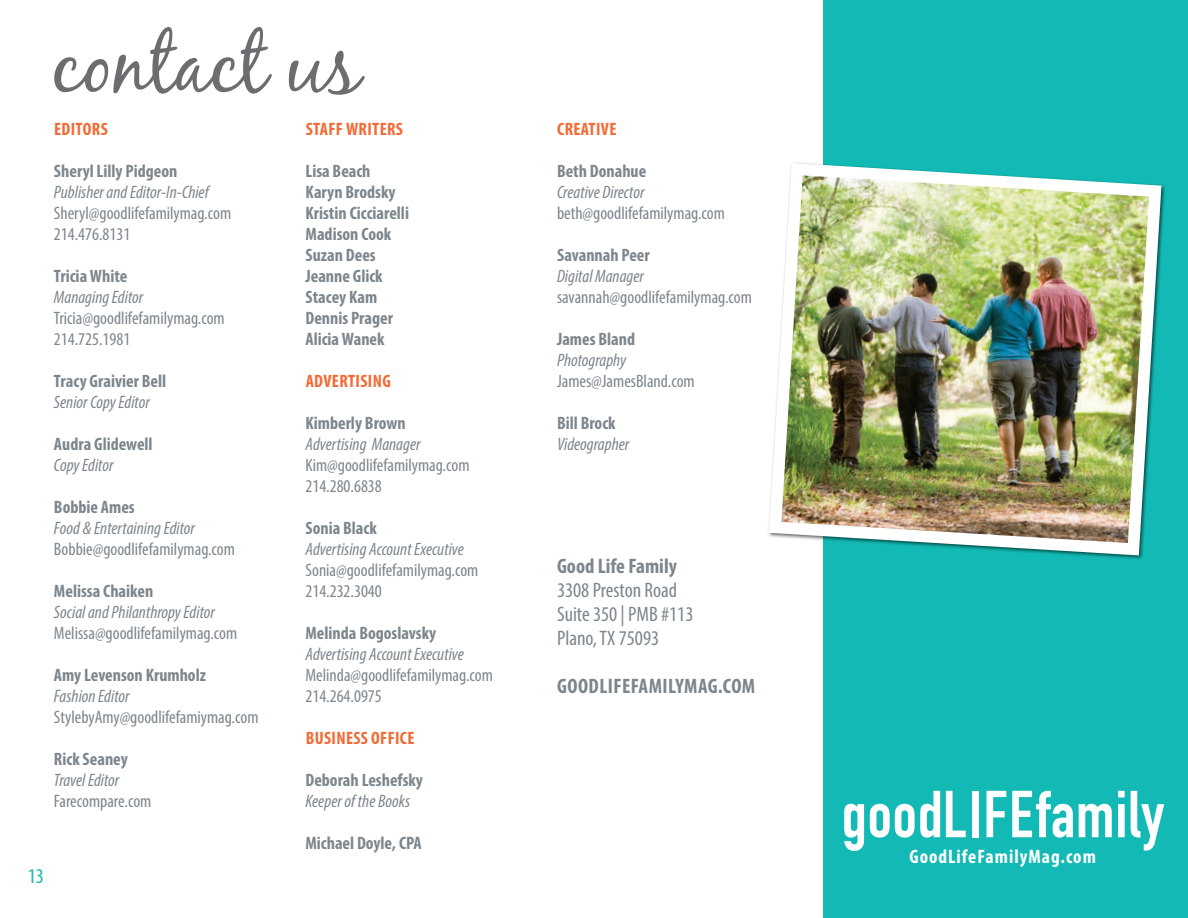
<style>
.page{position:relative;width:1188px;height:918px;background:#fff}
.page>*{position:absolute;margin:0;border:0;box-sizing:border-box;transform-origin:0 0}
.t1{font:82.5px "Black Jack";color:#6c6d70}
.t2{font:condensed 21px/24px "Myriad Pro";color:#7d868d}
.t3{font:700 condensed 21px "Myriad Pro";letter-spacing:.01em;color:#7d868d}
.t4{font:condensed 21px "Myriad Pro";color:#13bab5}
.t5{font:700 condensed 19.5px "Myriad Pro";letter-spacing:.05em;color:#fff}
.t6{font:condensed 18px/21px "Myriad Pro";color:#7d868d}
.t7{font:700 condensed 18px/21px "Myriad Pro";color:#7d868d}
.t8{font:italic condensed 18px "Myriad Pro";color:#7d868d}
.t9{font:700 condensed 18px "Myriad Pro";letter-spacing:.02em;color:#f26b36}
</style>
<div class="page">
<div style="left:824px;top:0;width:364px;height:918px;background:#13bab5"></div>
<svg style="left:844px;top:804px;width:20px;height:47px"></svg>
<svg style="left:870px;top:791px;width:70px;height:47px"></svg>
<svg style="left:946px;top:791px;width:20px;height:46px"></svg>
<div style="left:972px;top:791px;width:6px;height:46px;background:#fff"></div>
<svg style="left:987px;top:791px;width:19px;height:46px"></svg>
<svg style="left:1012px;top:791px;width:61px;height:47px"></svg>
<svg style="left:1079px;top:804px;width:33px;height:33px"></svg>
<svg style="left:1118px;top:791px;width:7px;height:46px"></svg>
<svg style="left:1131px;top:791px;width:33px;height:60px"></svg>
<img style="left:769px;top:163px;width:392px;height:392px">
<p class="t4" style="left:28px;top:864px;width:18px">13</p>
<h1 class="t1" style="left:52px;top:14px;width:310px">contact us</h1>
<p class="t9" style="left:54px;top:118px;width:55px">EDITORS</p>
<p class="t7" style="left:54px;top:160px;width:125px">Sheryl Lilly Pidgeon</p>
<p class="t8" style="left:54px;top:181px;width:156px">Publisher and Editor-In-Chief</p>
<p class="t6" style="left:54px;top:202px;width:179px">Sheryl@goodlifefamilymag.com<br>214.476.8131</p>
<p class="t7" style="left:54px;top:265px;width:75px">Tricia White</p>
<p class="t8" style="left:54px;top:286px;width:91px">Managing Editor</p>
<p class="t6" style="left:54px;top:307px;width:172px">Tricia@goodlifefamilymag.com<br>214.725.1981</p>
<p class="t7" style="left:54px;top:370px;width:114px">Tracy Graivier Bell</p>
<p class="t8" style="left:54px;top:391px;width:97px">Senior Copy Editor</p>
<p class="t7" style="left:54px;top:433px;width:100px">Audra Glidewell</p>
<p class="t8" style="left:54px;top:454px;width:61px">Copy Editor</p>
<p class="t7" style="left:54px;top:496px;width:82px">Bobbie Ames</p>
<p class="t8" style="left:54px;top:517px;width:143px">Food &amp; Entertaining Editor</p>
<p class="t6" style="left:54px;top:538px;width:183px">Bobbie@goodlifefamilymag.com</p>
<p class="t7" style="left:54px;top:580px;width:101px">Melissa Chaiken</p>
<p class="t8" style="left:54px;top:601px;width:162px">Social and Philanthropy Editor</p>
<p class="t6" style="left:54px;top:622px;width:185px">Melissa@goodlifefamilymag.com</p>
<p class="t7" style="left:54px;top:664px;width:154px">Amy Levenson Krumholz</p>
<p class="t8" style="left:54px;top:685px;width:77px">Fashion Editor</p>
<p class="t6" style="left:54px;top:706px;width:206px">StylebyAmy@goodlifefamiymag.com</p>
<p class="t7" style="left:54px;top:748px;width:75px">Rick Seaney</p>
<p class="t8" style="left:54px;top:769px;width:67px">Travel Editor</p>
<p class="t6" style="left:54px;top:790px;width:99px">Farecompare.com</p>
<p class="t9" style="left:306px;top:118px;width:99px">STAFF WRITERS</p>
<p class="t7" style="left:306px;top:160px;width:105px">Lisa Beach<br>Karyn Brodsky<br>Kristin Cicciarelli<br>Madison Cook<br>Suzan Dees<br>Jeanne Glick<br>Stacey Kam<br>Dennis Prager<br>Alicia Wanek</p>
<p class="t9" style="left:306px;top:370px;width:87px">ADVERTISING</p>
<p class="t7" style="left:306px;top:412px;width:102px">Kimberly Brown</p>
<p class="t8" style="left:306px;top:433px;width:117px">Advertising Manager</p>
<p class="t6" style="left:306px;top:454px;width:166px">Kim@goodlifefamilymag.com<br>214.280.6838</p>
<p class="t7" style="left:306px;top:517px;width:73px">Sonia Black</p>
<p class="t8" style="left:306px;top:538px;width:160px">Advertising Account Executive</p>
<p class="t6" style="left:306px;top:559px;width:174px">Sonia@goodlifefamilymag.com<br>214.232.3040</p>
<p class="t7" style="left:306px;top:622px;width:132px">Melinda Bogoslavsky</p>
<p class="t8" style="left:306px;top:643px;width:160px">Advertising Account Executive</p>
<p class="t6" style="left:306px;top:664px;width:189px">Melinda@goodlifefamilymag.com<br>214.264.0975</p>
<p class="t9" style="left:306px;top:727px;width:110px">BUSINESS OFFICE</p>
<p class="t7" style="left:306px;top:769px;width:119px">Deborah Leshefsky</p>
<p class="t8" style="left:306px;top:790px;width:106px">Keeper of the Books</p>
<p class="t7" style="left:306px;top:832px;width:118px">Michael Doyle, CPA</p>
<p class="t9" style="left:557px;top:118px;width:61px">CREATIVE</p>
<p class="t7" style="left:557px;top:160px;width:91px">Beth Donahue</p>
<p class="t8" style="left:557px;top:181px;width:89px">Creative Director</p>
<p class="t6" style="left:557px;top:202px;width:169px">beth@goodlifefamilymag.com</p>
<p class="t7" style="left:557px;top:244px;width:94px">Savannah Peer</p>
<p class="t8" style="left:557px;top:265px;width:88px">Digital Manager</p>
<p class="t6" style="left:557px;top:286px;width:196px">savannah@goodlifefamilymag.com</p>
<p class="t7" style="left:557px;top:328px;width:80px">James Bland</p>
<p class="t8" style="left:557px;top:349px;width:71px">Photography</p>
<p class="t6" style="left:557px;top:370px;width:139px">James@JamesBland.com</p>
<p class="t7" style="left:557px;top:412px;width:60px">Bill Brock</p>
<p class="t8" style="left:557px;top:433px;width:74px">Videographer</p>
<p class="t3" style="left:557px;top:553px;width:121px">Good Life Family</p>
<p class="t2" style="left:557px;top:578px;width:138px">3308 Preston Road<br>Suite 350 | PMB #113<br>Plano, TX 75093</p>
<p class="t3" style="left:557px;top:673px;width:200px">GOODLIFEFAMILYMAG.COM</p>
<p class="t5" style="left:910px;top:844px;width:188px">GoodLifeFamilyMag.com</p>
</div>
